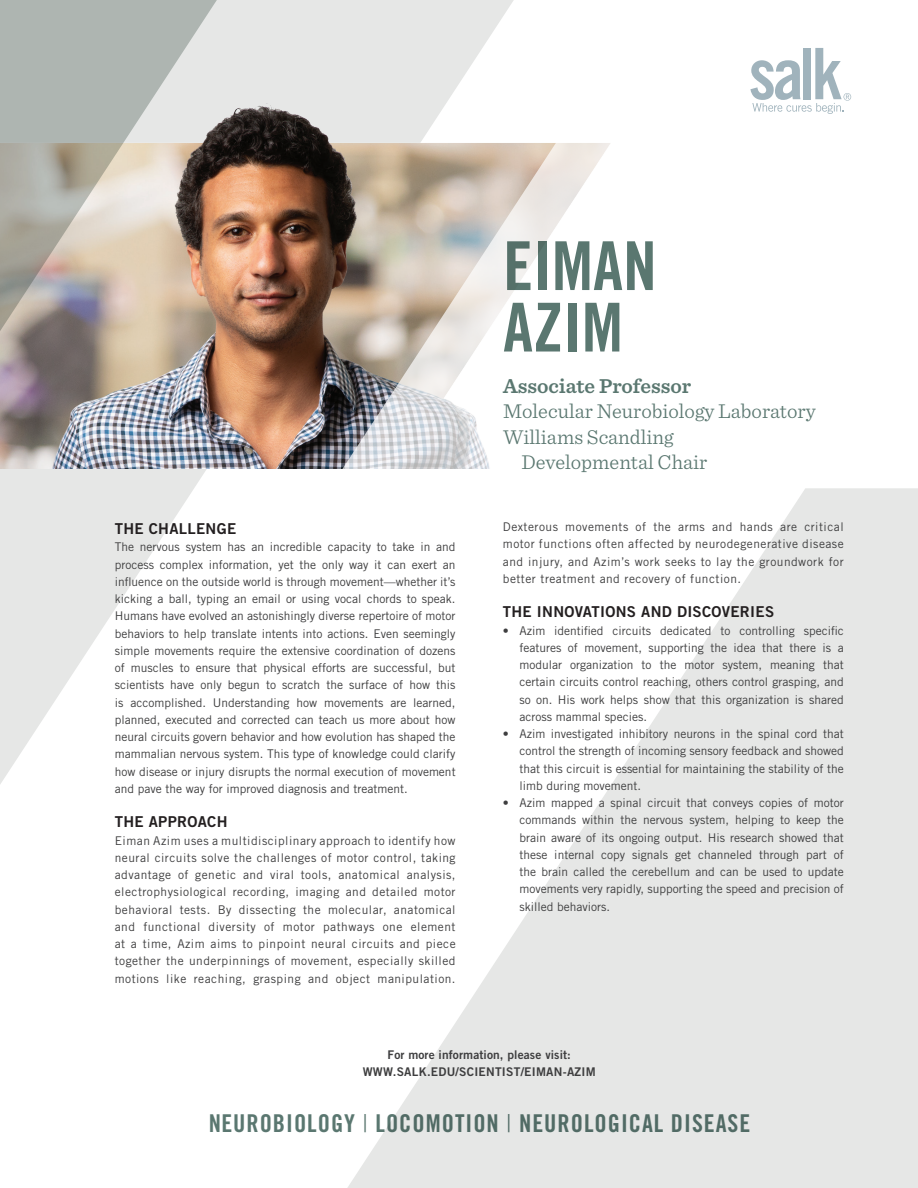
<style>
.page{position:relative;width:918px;height:1188px;background:#fff}
.page>*{position:absolute;margin:0;border:0;box-sizing:border-box;transform-origin:0 0}
.t1{font:67.5px/61.5px "Trade Gothic Bold Cond Twenty";color:#5a7770}
.t2{font:24.6px "Trade Gothic Bold Cond Twenty";letter-spacing:.04em;color:#5a7770}
.t3{font:300 21px "Sentinel";color:#5a7770}
.t4{font:600 21px "Sentinel";color:#5a7770}
.Body_Subtitles{font:15px "Trade Gothic Bold Two";letter-spacing:.02em;color:#231f20}
.Body{font:12px/17.2px "Trade Gothic";letter-spacing:.04em;color:#3e3e3f;text-align:justify}
.Body_bullets{font:12px/17.2px "Trade Gothic";color:#3e3e3f;text-align:justify}
.Body_Subtitles-2{font:12px/16.5px "Trade Gothic Bold Two";letter-spacing:.01em;color:#3e3e3f;text-align:center}
.s1{font-family:"Trade Gothic";font-weight:300}
</style>
<div class="page">
<div style="left:297px;top:0;width:217px;height:469px;background:#e6e7e6"></div>
<svg style="left:347px;top:488px;width:571px;height:700px;fill:#e6e7e6"></svg>
<img style="left:297px;top:18px;width:217px;height:450px">
<svg style="left:332px;top:133px;width:278px;height:336px"></svg>
<img style="left:0;top:0;width:297px;height:784px">
<svg style="left:750px;top:48px;width:101px;height:66px"></svg>
<h1 class="t1" style="left:503px;top:235px;width:155px">EIMAN<br>AZIM</h1>
<p class="Body_Subtitles" style="left:115px;top:519px;width:123px">THE CHALLENGE</p>
<p class="Body" style="left:115px;top:538px;width:342px">The nervous system has an incredible capacity to take in and process complex information, yet the only way it can exert an influence on the outside world is through movement—whether it’s kicking a ball, typing an email or using vocal chords to speak.<br>Humans have evolved an astonishingly diverse repertoire of motor behaviors to help translate intents into actions. Even seemingly simple movements require the extensive coordination of dozens of muscles to ensure that physical efforts are successful, but scientists have only begun to scratch the surface of how this is accomplished. Understanding how movements are learned, planned, executed and corrected can teach us more about how neural circuits govern behavior and how evolution has shaped the mammalian nervous system. This type of knowledge could clarify how disease or injury disrupts the normal execution of movement and pave the way for improved diagnosis and treatment.</p>
<p class="Body_Subtitles" style="left:115px;top:813px;width:114px">THE APPROACH</p>
<p class="Body" style="left:115px;top:831px;width:342px">Eiman Azim uses a multidisciplinary approach to identify how neural circuits solve the challenges of motor control, taking advantage of genetic and viral tools, anatomical analysis, electrophysiological recording, imaging and detailed motor behavioral tests. By dissecting the molecular, anatomical and functional diversity of motor pathways one element at a time, Azim aims to pinpoint neural circuits and piece together the underpinnings of movement, especially skilled motions like reaching, grasping and object manipulation.</p>
<p class="t4" style="left:503px;top:370px;width:190px">Associate Professor</p>
<p class="t3" style="left:503px;top:396px;width:314px">Molecular Neurobiology Laboratory</p>
<p class="t3" style="left:503px;top:421px;width:172px">Williams Scandling</p>
<p class="t3" style="left:521px;top:447px;width:187px">Developmental Chair</p>
<p class="Body" style="left:503px;top:518px;width:342px">Dexterous movements of the arms and hands are critical motor functions often affected by neurodegenerative disease and injury, and Azim’s work seeks to lay the groundwork for better treatment and recovery of function.</p>
<p class="Body_Subtitles" style="left:503px;top:603px;width:273px">THE INNOVATIONS AND DISCOVERIES</p>
<p class="Body_bullets" style="left:519px;top:622px;width:326px;text-indent:-16px">• Azim identified circuits dedicated to controlling specific features of movement, supporting the idea that there is a modular organization to the motor system, meaning that certain circuits control reaching, others control grasping, and so on. His work helps show that this organization is shared across mammal species.</p>
<p class="Body_bullets" style="left:519px;top:725px;width:326px;text-indent:-16px">• Azim investigated inhibitory neurons in the spinal cord that control the strength of incoming sensory feedback and showed that this circuit is essential for maintaining the stability of the limb during movement.</p>
<p class="Body_bullets" style="left:519px;top:794px;width:326px;text-indent:-16px">• Azim mapped a spinal circuit that conveys copies of motor commands within the nervous system, helping to keep the brain aware of its ongoing output. His research showed that these internal copy signals get channeled through part of the brain called the cerebellum and can be used to update movements very rapidly, supporting the speed and precision of skilled behaviors.</p>
<p class="Body_Subtitles-2" style="left:363px;top:1046px;width:234px">For more information, please visit:<br>WWW.SALK.EDU/SCIENTIST/EIMAN-AZIM</p>
<h2 class="t2" style="left:208px;top:1109px;width:544px">NEUROBIOLOGY <span class="s1">|</span> LOCOMOTION <span class="s1">|</span> NEUROLOGICAL DISEASE</h2>
</div>
